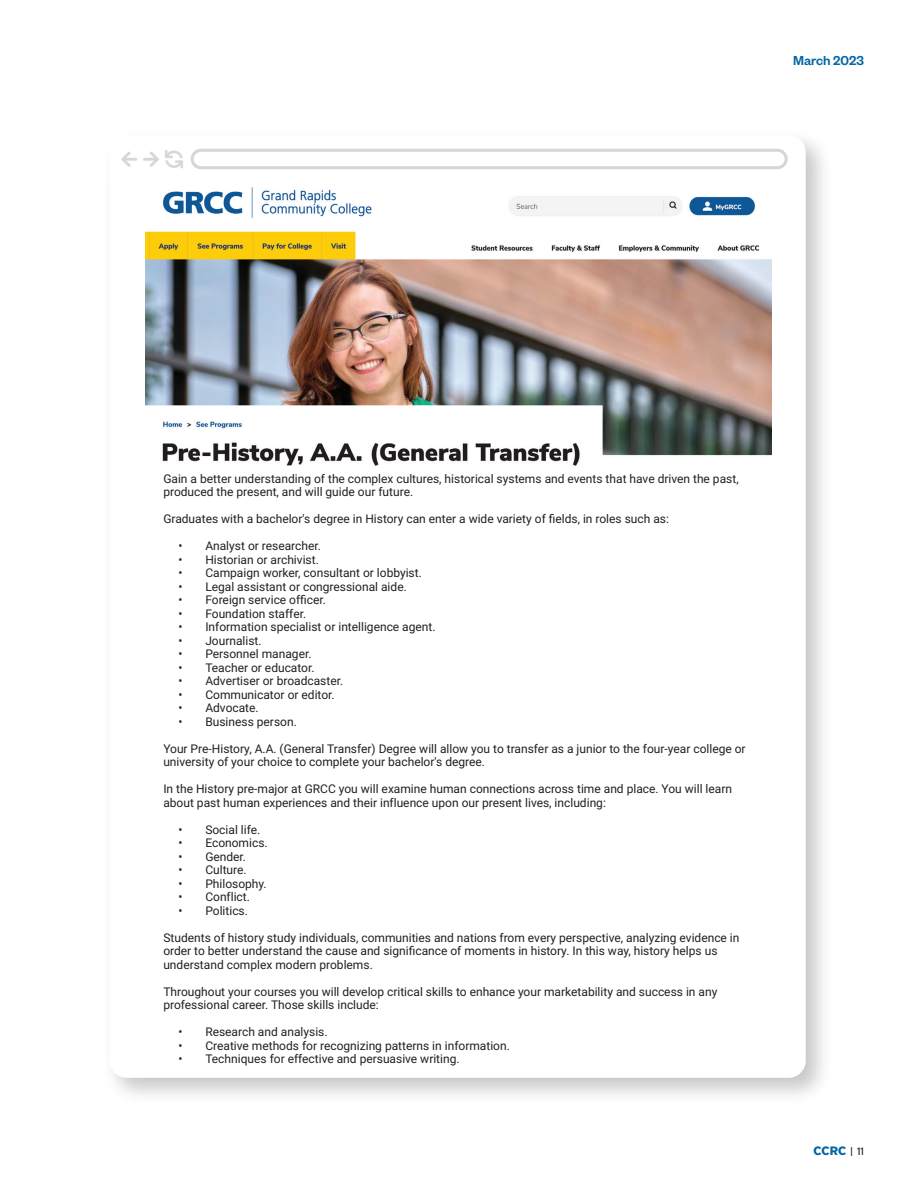
<style>
.page{position:relative;width:918px;height:1188px;background:#fff}
.page>*{position:absolute;margin:0;border:0;box-sizing:border-box;transform-origin:0 0}
.t1{font:500 14.25px "Founders Grotesk";color:#0065a4}
.t2{font:12px/13.5px "Roboto";color:#211f1f}
.t3{font:700 12px "AG Old Face";color:#0065a4}
.s1{font-family:"Founders Grotesk";font-weight:400;color:#231f20}
</style>
<div class="page">
<img style="left:145px;top:187px;width:626px;height:279px">
<div style="left:191px;top:149px;width:597px;height:20px;border:3px solid #d5d6d8;border-radius:9px"></div>
<p class="t1" style="left:793px;top:52px;width:72px">March 2023</p>
<p class="t2" style="left:163px;top:471px;width:577px">Gain a better understanding of the complex cultures, historical systems and events that have driven the past, produced the present, and will guide our future.</p>
<p class="t2" style="left:163px;top:512px;width:507px">Graduates with a bachelor's degree in History can enter a wide variety of fields, in roles such as:</p>
<p class="t2" style="left:178px;top:539px;width:144px">• Analyst or researcher.</p>
<p class="t2" style="left:178px;top:552px;width:142px">• Historian or archivist.</p>
<p class="t2" style="left:178px;top:566px;width:245px">• Campaign worker, consultant or lobbyist.</p>
<p class="t2" style="left:178px;top:579px;width:230px">• Legal assistant or congressional aide.</p>
<p class="t2" style="left:178px;top:593px;width:149px">• Foreign service officer.</p>
<p class="t2" style="left:178px;top:606px;width:129px">• Foundation staffer.</p>
<p class="t2" style="left:178px;top:620px;width:259px">• Information specialist or intelligence agent.</p>
<p class="t2" style="left:178px;top:633px;width:85px">• Journalist.</p>
<p class="t2" style="left:178px;top:647px;width:135px">• Personnel manager.</p>
<p class="t2" style="left:178px;top:660px;width:138px">• Teacher or educator.</p>
<p class="t2" style="left:178px;top:674px;width:166px">• Advertiser or broadcaster.</p>
<p class="t2" style="left:178px;top:687px;width:158px">• Communicator or editor.</p>
<p class="t2" style="left:178px;top:701px;width:82px">• Advocate.</p>
<p class="t2" style="left:178px;top:714px;width:120px">• Business person.</p>
<p class="t2" style="left:163px;top:741px;width:584px">Your Pre-History, A.A. (General Transfer) Degree will allow you to transfer as a junior to the four-year college or university of your choice to complete your bachelor's degree.</p>
<p class="t2" style="left:163px;top:782px;width:570px">In the History pre-major at GRCC you will examine human connections across time and place. You will learn about past human experiences and their influence upon our present lives, including:</p>
<p class="t2" style="left:178px;top:822px;width:83px">• Social life.</p>
<p class="t2" style="left:178px;top:836px;width:91px">• Economics.</p>
<p class="t2" style="left:178px;top:849px;width:69px">• Gender.</p>
<p class="t2" style="left:178px;top:863px;width:70px">• Culture.</p>
<p class="t2" style="left:178px;top:876px;width:90px">• Philosophy.</p>
<p class="t2" style="left:178px;top:890px;width:73px">• Conflict.</p>
<p class="t2" style="left:178px;top:903px;width:71px">• Politics.</p>
<p class="t2" style="left:163px;top:930px;width:578px">Students of history study individuals, communities and nations from every perspective, analyzing evidence in order to better understand the cause and significance of moments in history. In this way, history helps us understand complex modern problems.</p>
<p class="t2" style="left:163px;top:984px;width:556px">Throughout your courses you will develop critical skills to enhance your marketability and success in any professional career. Those skills include:</p>
<p class="t2" style="left:178px;top:1025px;width:151px">• Research and analysis.</p>
<p class="t2" style="left:178px;top:1038px;width:333px">• Creative methods for recognizing patterns in information.</p>
<p class="t2" style="left:178px;top:1052px;width:283px">• Techniques for effective and persuasive writing.</p>
<p class="t3" style="left:814px;top:1144px;width:52px">CCRC <span class="s1">| 11</span></p>
</div>
